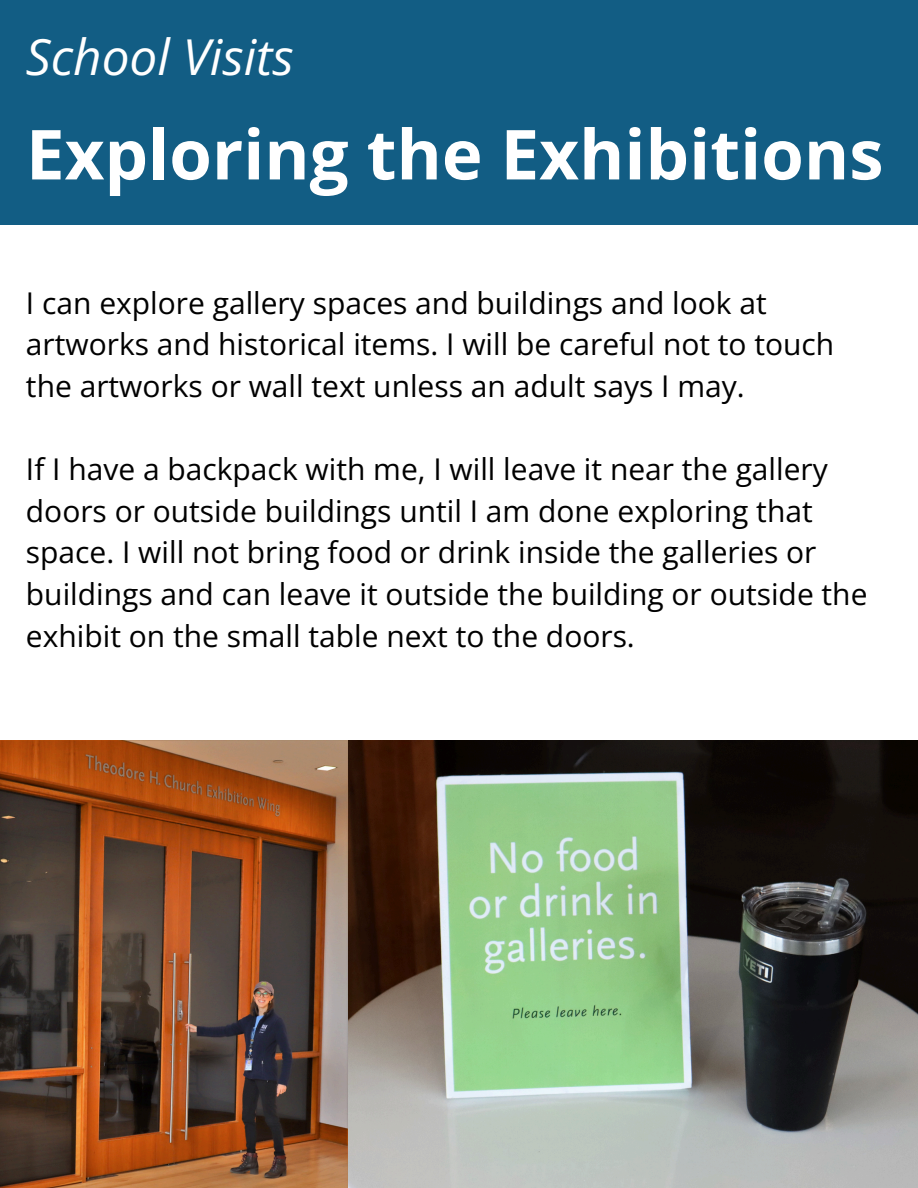
<style>
.page{position:relative;width:918px;height:1188px;background:#fff}
.page>*{position:absolute;margin:0;border:0;box-sizing:border-box;transform-origin:0 0}
.t1{font:700 69px "Open Sans";color:#fff}
.t2{font:italic 49.5px "Open Sans";color:#fff}
.t3{font:30px/41.7px "Open Sans";color:#000}
</style>
<div class="page">
<div style="left:0;top:0;width:918px;height:224px;background:#125d84"></div>
<img style="left:0;top:740px;width:918px;height:448px">
<p class="t2" style="left:26px;top:22px;width:269px">School Visits</p>
<p class="t1" style="left:26px;top:106px;width:859px">Exploring the Exhibitions</p>
<p class="t3" style="left:26px;top:281px;width:810px">I can explore gallery spaces and buildings and look at artworks and historical items. I will be careful not to touch the artworks or wall text unless an adult says I may.</p>
<p class="t3" style="left:26px;top:448px;width:843px">If I have a backpack with me, I will leave it near the gallery doors or outside buildings until I am done exploring that space. I will not bring food or drink inside the galleries or buildings and can leave it outside the building or outside the exhibit on the small table next to the doors.</p>
</div>
